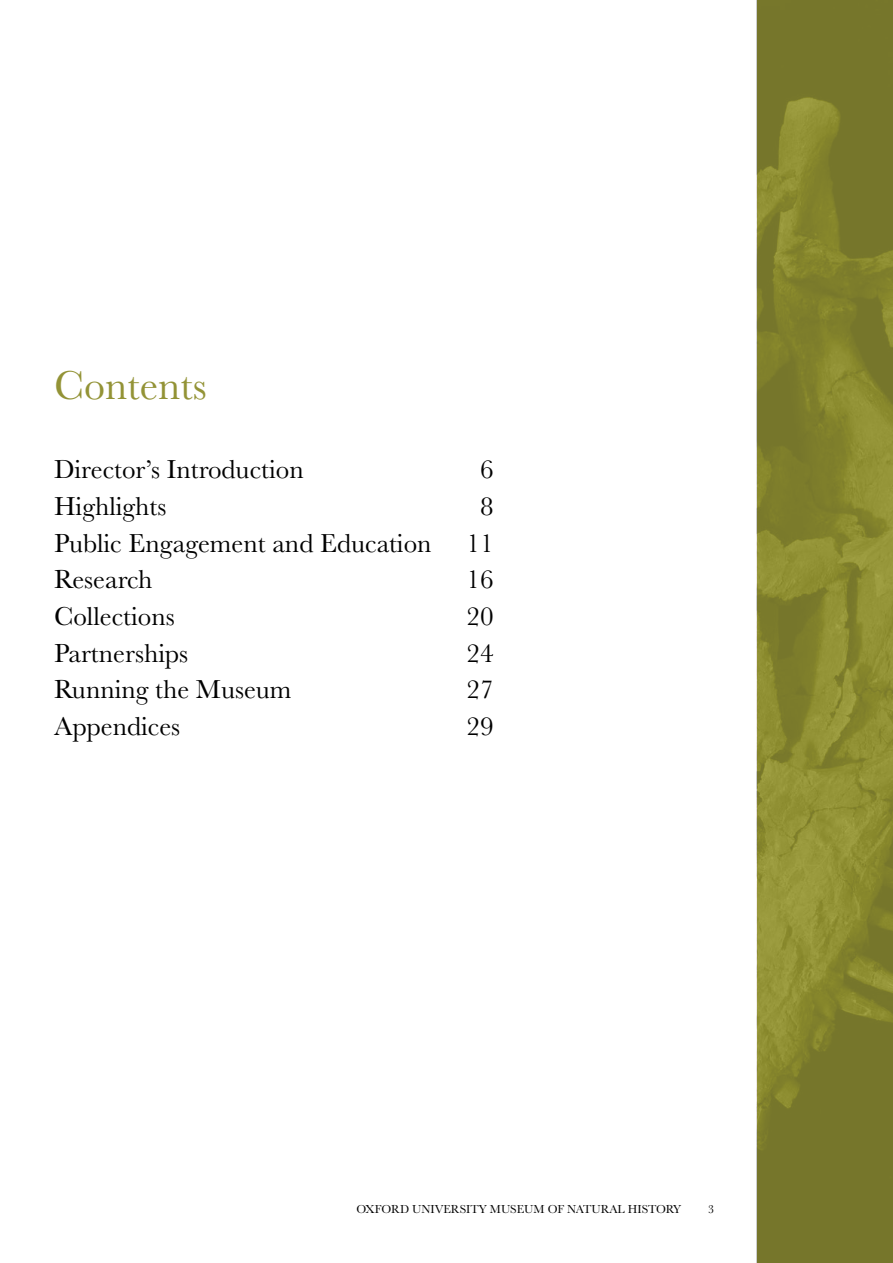
<style>
.page{position:relative;width:893px;height:1263px;background:#fff}
.page>*{position:absolute;margin:0;border:0;box-sizing:border-box;transform-origin:0 0}
.t1{font:42px "Baskerville";color:#939336}
.t2{font:27px "Baskerville";color:#000}
.t3{font:12px "Baskerville";color:#000}
</style>
<div class="page">
<img style="left:757px;top:0;width:136px;height:1263px">
<h1 class="t1" style="left:54px;top:359px;width:154px">Contents</h1>
<p class="t2" style="left:54px;top:452px;width:251px">Director’s Introduction</p>
<p class="t2" style="left:480px;top:452px;width:15px">6</p>
<p class="t2" style="left:54px;top:489px;width:114px">Highlights</p>
<p class="t2" style="left:480px;top:489px;width:15px">8</p>
<p class="t2" style="left:54px;top:526px;width:379px">Public Engagement and Education</p>
<p class="t2" style="left:467px;top:526px;width:28px">11</p>
<p class="t2" style="left:54px;top:562px;width:100px">Research</p>
<p class="t2" style="left:467px;top:562px;width:28px">16</p>
<p class="t2" style="left:54px;top:599px;width:122px">Collections</p>
<p class="t2" style="left:467px;top:599px;width:28px">20</p>
<p class="t2" style="left:54px;top:636px;width:136px">Partnerships</p>
<p class="t2" style="left:467px;top:636px;width:28px">24</p>
<p class="t2" style="left:54px;top:672px;width:239px">Running the Museum</p>
<p class="t2" style="left:467px;top:672px;width:28px">27</p>
<p class="t2" style="left:54px;top:709px;width:128px">Appendices</p>
<p class="t2" style="left:467px;top:709px;width:28px">29</p>
<p class="t3" style="left:356px;top:1202px;width:326px">OXFORD UNIVERSITY MUSEUM OF NATURAL HISTORY</p>
<p class="t3" style="left:708px;top:1202px;width:7px">3</p>
</div>
